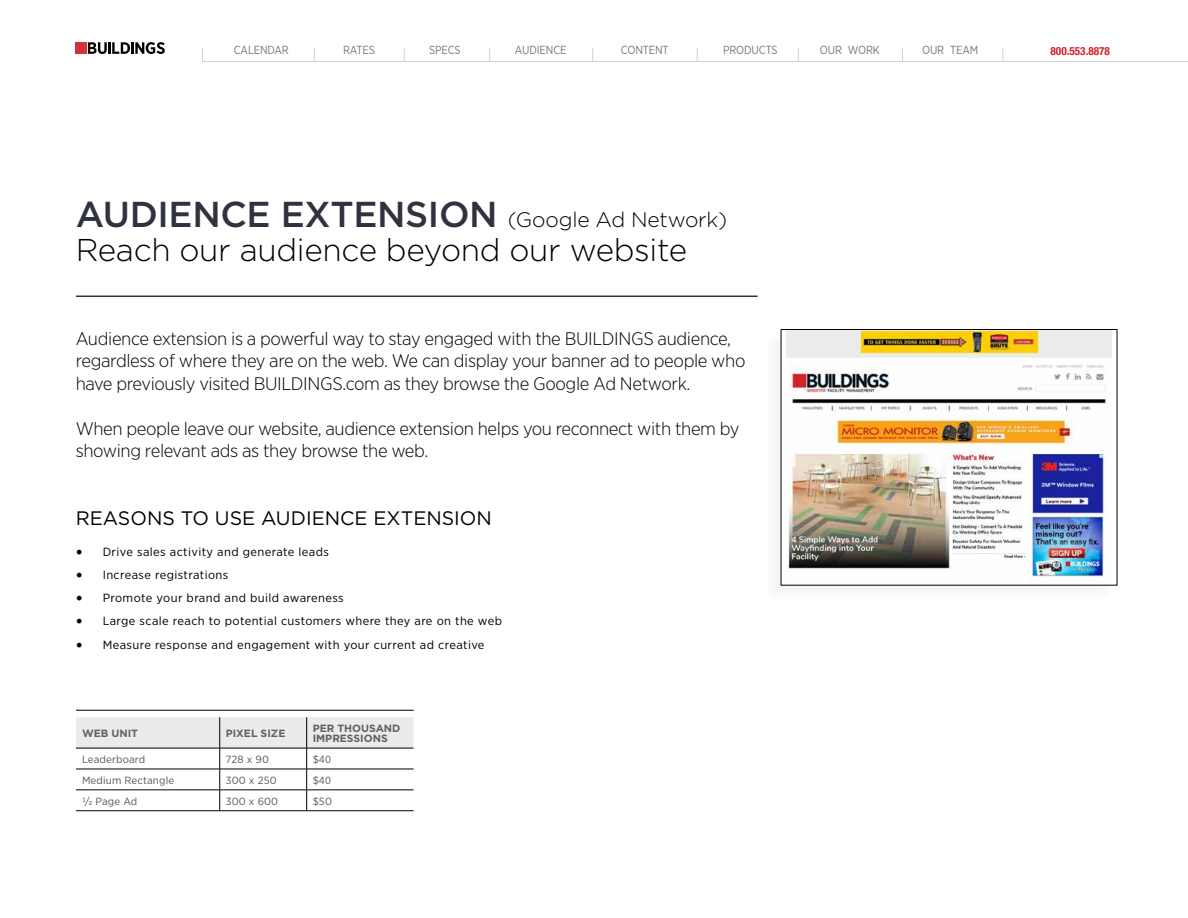
<style>
.page{position:relative;width:1188px;height:918px;background:#fff}
.page>*{position:absolute;margin:0;border:0;box-sizing:border-box;transform-origin:0 0}
.t1{font:500 36px "Gotham";letter-spacing:-.01em;color:#30323f}
.t2{font:300 31.5px "Gotham";letter-spacing:-.01em;color:#000}
.t3{font:19.5px "Gotham";color:#000}
.t4{font:300 18.15px/22.5px "Gotham Narrow";letter-spacing:-.02em;color:#000;scale:1.05 1}
.t5{font:11.85px "Gotham Narrow";letter-spacing:.03em;color:#000;scale:1.09 1}
.t6{font:11.7px "Gotham Narrow";letter-spacing:-.01em;color:#77787b;scale:.96 1}
.t7{font:700 condensed 11.25px "Helvetica Neue LT Std";color:#d2232a}
.t8{font:10.5px "Gotham Narrow";letter-spacing:.01em;color:#58595b;scale:1.09 1}
.t9{font:700 10.5px/10.5px "Gotham";color:#5d6262}
.s1{font-weight:300;font-size:21px;color:#000}
.s2{font-family:"Minion Pro";font-size:18px}
</style>
<div class="page">
<div style="left:76px;top:42px;width:11px;height:12px;background:#ce343a"></div>
<svg style="left:88px;top:42px;width:77px;height:12px"></svg>
<hr style="left:202px;top:61px;width:986px;height:1px;background:#d1d3d4">
<svg style="left:202px;top:48px;width:1px;height:13px"></svg>
<svg style="left:314px;top:48px;width:1px;height:13px"></svg>
<svg style="left:404px;top:48px;width:1px;height:13px"></svg>
<svg style="left:489px;top:48px;width:1px;height:13px"></svg>
<svg style="left:592px;top:48px;width:1px;height:13px"></svg>
<svg style="left:697px;top:48px;width:1px;height:13px"></svg>
<svg style="left:798px;top:48px;width:1px;height:13px"></svg>
<svg style="left:902px;top:48px;width:1px;height:13px"></svg>
<svg style="left:1002px;top:48px;width:1px;height:13px"></svg>
<div style="left:762px;top:331px;width:353px;height:273px;background:#000;opacity:.04"></div>
<img style="left:786px;top:331px;width:326px;height:251px">
<svg style="left:76px;top:717px;width:338px;height:94px"></svg>
<hr style="left:76px;top:710px;width:338px;height:1px;background:#000">
<hr style="left:76px;top:296px;width:682px;height:1px;background:#30323f">
<p class="t6" style="left:234px;top:43px;width:59px">CALENDAR</p>
<p class="t6" style="left:343px;top:43px;width:35px">RATES</p>
<p class="t6" style="left:429px;top:43px;width:34px">SPECS</p>
<p class="t6" style="left:515px;top:43px;width:55px">AUDIENCE</p>
<p class="t6" style="left:621px;top:43px;width:51px">CONTENT</p>
<p class="t6" style="left:723px;top:43px;width:58px">PRODUCTS</p>
<p class="t6" style="left:820px;top:43px;width:64px">OUR WORK</p>
<p class="t6" style="left:922px;top:43px;width:60px">OUR TEAM</p>
<p class="t7" style="left:1051px;top:44px;width:61px">800.553.8878</p>
<h1 class="t1" style="left:76px;top:191px;width:653px">AUDIENCE EXTENSION <span class="s1">(Google Ad Network)</span></h1>
<h2 class="t2" style="left:76px;top:230px;width:613px">Reach our audience beyond our website</h2>
<p class="t4" style="left:76px;top:327px;width:639px">Audience extension is a powerful way to stay engaged with the BUILDINGS audience, regardless of where they are on the web. We can display your banner ad to people who have previously visited BUILDINGS.com as they browse the Google Ad Network.</p>
<p class="t4" style="left:76px;top:417px;width:634px">When people leave our website, audience extension helps you reconnect with them by showing relevant ads as they browse the web.</p>
<p class="t3" style="left:76px;top:506px;width:418px">REASONS TO USE AUDIENCE EXTENSION</p>
<p class="t5" style="left:76px;top:544px;width:234px"><span class="s2">•</span> Drive sales activity and generate leads</p>
<p class="t5" style="left:76px;top:567px;width:142px"><span class="s2">•</span> Increase registrations</p>
<p class="t5" style="left:76px;top:591px;width:247px"><span class="s2">•</span> Promote your brand and build awareness</p>
<p class="t5" style="left:76px;top:614px;width:393px"><span class="s2">•</span> Large scale reach to potential customers where they are on the web</p>
<p class="t5" style="left:76px;top:637px;width:377px"><span class="s2">•</span> Measure response and engagement with your current ad creative</p>
<p class="t9" style="left:82px;top:728px;width:58px">WEB UNIT</p>
<p class="t9" style="left:226px;top:728px;width:61px">PIXEL SIZE</p>
<p class="t9" style="left:313px;top:723px;width:89px">PER THOUSAND<br>IMPRESSIONS</p>
<p class="t8" style="left:82px;top:753px;width:60px">Leaderboard</p>
<p class="t8" style="left:226px;top:753px;width:41px">728 x 90</p>
<p class="t8" style="left:313px;top:753px;width:18px">$40</p>
<p class="t8" style="left:82px;top:774px;width:86px">Medium Rectangle</p>
<p class="t8" style="left:226px;top:774px;width:48px">300 x 250</p>
<p class="t8" style="left:313px;top:774px;width:18px">$40</p>
<p class="t8" style="left:82px;top:795px;width:52px">1/2 Page Ad</p>
<p class="t8" style="left:226px;top:795px;width:50px">300 x 600</p>
<p class="t8" style="left:313px;top:795px;width:19px">$50</p>
</div>
